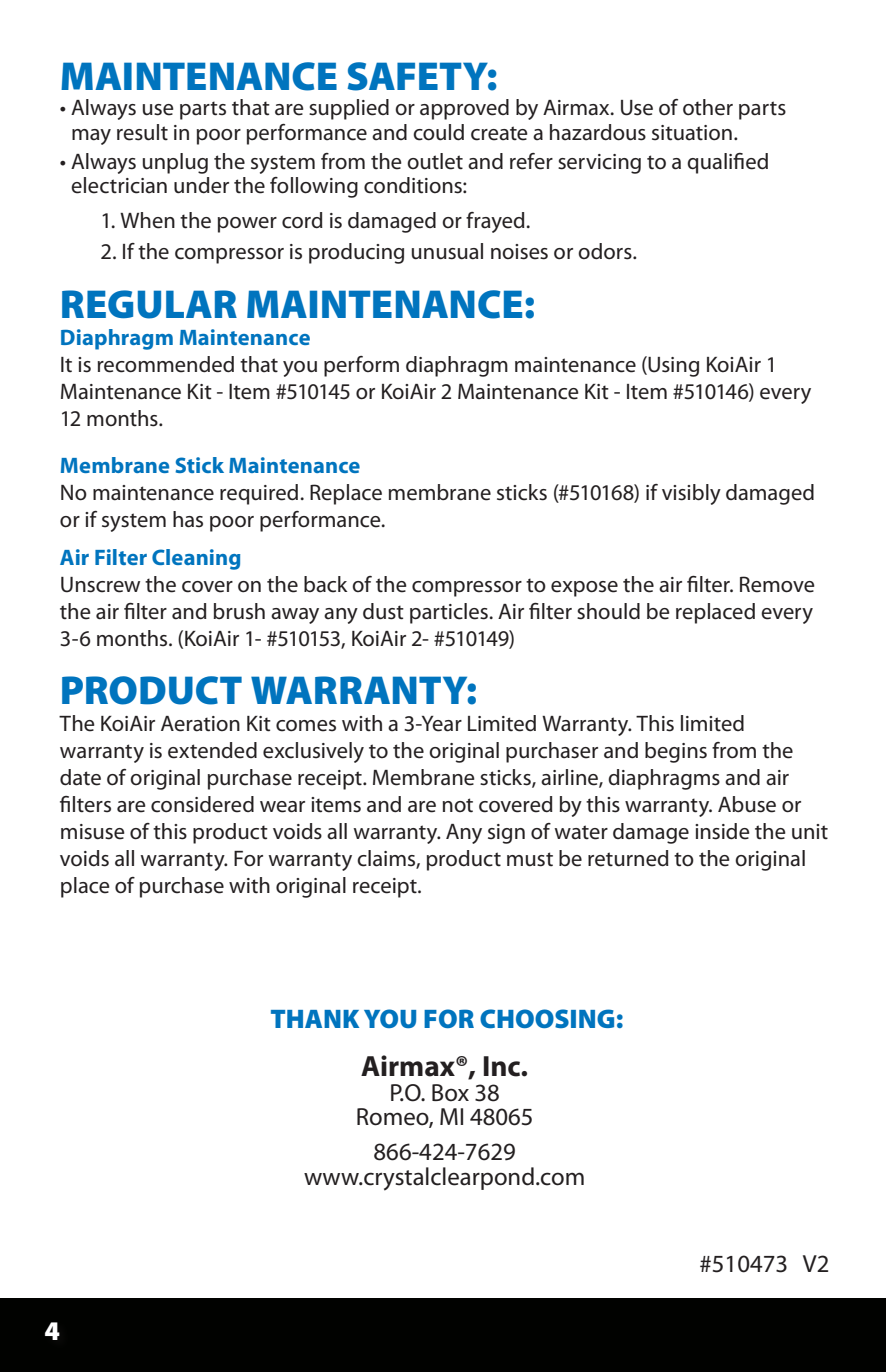
<style>
.page{position:relative;width:886px;height:1372px;background:#fff}
.page>*{position:absolute;margin:0;border:0;box-sizing:border-box;transform-origin:0 0}
.t1{font:900 40.5px "Myriad Pro";letter-spacing:-.005em;color:#0074be}
.t2{font:700 29.25px "Myriad Pro";color:#231f20}
.t3{font:900 27px "Myriad Pro";color:#0074be}
.t4{font:900 27px "Myriad Pro";color:#fff}
.t5{font:24.75px/24.8px "Myriad Pro";color:#231f20;text-align:center}
.t6{font:22.5px/27px "Myriad Pro";color:#231f20}
.t7{font:700 22.5px "Myriad Pro";letter-spacing:.005em;color:#0074be}
</style>
<div class="page">
<div style="left:0;top:1297px;width:886px;height:75px;background:#010200"></div>
<h1 class="t1" style="left:60px;top:50px;width:439px">MAINTENANCE SAFETY:</h1>
<p class="t6" style="left:71px;top:95px;width:717px;line-height:24.8px;text-indent:-11px">• Always use parts that are supplied or approved by Airmax. Use of other parts may result in poor performance and could create a hazardous situation.</p>
<p class="t6" style="left:71px;top:148px;width:700px;line-height:24.8px;text-indent:-11px">• Always unplug the system from the outlet and refer servicing to a qualified electrician under the following conditions:</p>
<p class="t6" style="left:100px;top:207px;width:432px">1. When the power cord is damaged or frayed.</p>
<p class="t6" style="left:100px;top:238px;width:538px">2. If the compressor is producing unusual noises or odors.</p>
<h1 class="t1" style="left:60px;top:277px;width:477px">REGULAR MAINTENANCE:</h1>
<p class="t7" style="left:60px;top:323px;width:252px">Diaphragm Maintenance</p>
<p class="t6" style="left:60px;top:351px;width:753px">It is recommended that you perform diaphragm maintenance (Using KoiAir 1<br>Maintenance Kit - Item #510145 or KoiAir 2 Maintenance Kit - Item #510146) every<br>12 months.</p>
<p class="t7" style="left:60px;top:451px;width:302px">Membrane Stick Maintenance</p>
<p class="t6" style="left:60px;top:479px;width:757px">No maintenance required. Replace membrane sticks (#510168) if visibly damaged or if system has poor performance.</p>
<p class="t7" style="left:60px;top:542px;width:183px">Air Filter Cleaning</p>
<p class="t6" style="left:60px;top:570px;width:757px;text-align:justify">Unscrew the cover on the back of the compressor to expose the air filter. Remove the air filter and brush away any dust particles. Air filter should be replaced every 3-6 months. (KoiAir 1- #510153, KoiAir 2- #510149)</p>
<h1 class="t1" style="left:60px;top:663px;width:419px">PRODUCT WARRANTY:</h1>
<p class="t6" style="left:60px;top:710px;width:770px">The KoiAir Aeration Kit comes with a 3-Year Limited Warranty. This limited warranty is extended exclusively to the original purchaser and begins from the date of original purchase receipt. Membrane sticks, airline, diaphragms and air filters are considered wear items and are not covered by this warranty. Abuse or misuse of this product voids all warranty. Any sign of water damage inside the unit voids all warranty. For warranty claims, product must be returned to the original place of purchase with original receipt.</p>
<p class="t4" style="left:44px;top:1313px;width:17px">4</p>
<p class="t3" style="left:270px;top:1001px;width:354px">THANK YOU FOR CHOOSING:</p>
<h2 class="t2" style="left:361px;top:1047px;width:169px">Airmax®, Inc.</h2>
<p class="t5" style="left:356px;top:1079px;width:179px">P.O. Box 38<br>Romeo, MI 48065</p>
<p class="t5" style="left:304px;top:1139px;width:283px">866-424-7629 www.crystalclearpond.com</p>
<p class="t5" style="left:700px;top:1251px;width:131px">#510473 V2</p>
</div>
